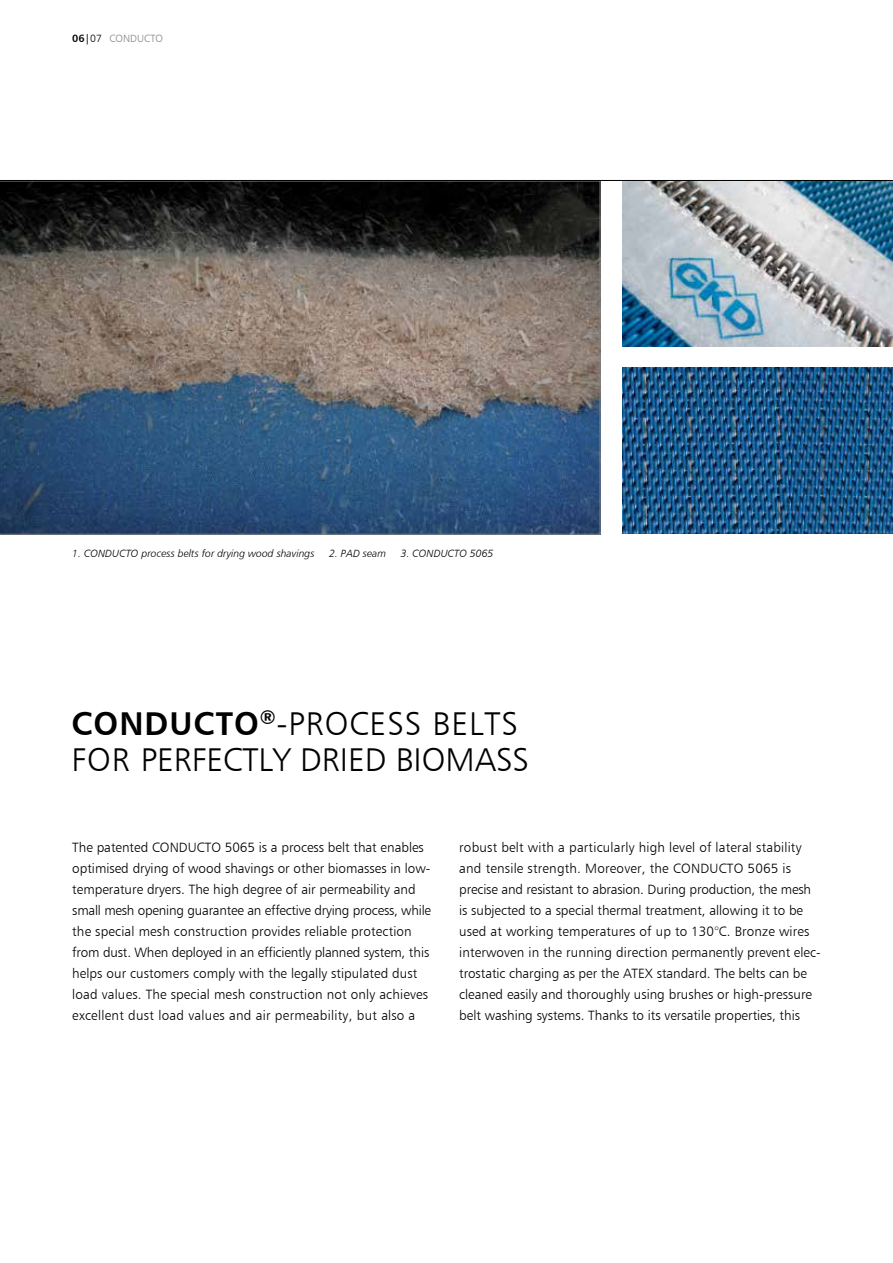
<style>
.page{position:relative;width:893px;height:1263px;background:#fff}
.page>*{position:absolute;margin:0;border:0;box-sizing:border-box;transform-origin:0 0}
.t1{font:33px/36px "Humanist 777 BT Light B";color:#000}
.t2{font:13.5px/21px "Humanist 777 BT Light B";color:#000}
.t3{font:10.5px "Humanist 777 BT Light Italic B";color:#000}
.t4{font:10.5px "Humanist 777 BT Light B";color:#828487}
.s1{font-family:"Humanist 777 BT Bold B";color:#000}
.s2{font-family:"Humanist 777 BT Roman B";color:#000}
.s3{color:#000}
.s4{font-family:"Humanist 777 BT Bold B"}
</style>
<div class="page">
<img style="left:623px;top:181px;width:270px;height:166px">
<svg style="left:0;top:181px;width:600px;height:353px;background:#505964"></svg>
<img style="left:623px;top:368px;width:270px;height:166px">
<hr style="left:0;top:180px;width:893px;height:1px;background:#000">
<p class="t4" style="left:72px;top:32px;width:92px"><span class="s1">06</span><span class="s2">|</span><span class="s3">07</span> CONDUCTO</p>
<p class="t3" style="left:72px;top:546px;width:244px">1. CONDUCTO process belts for drying wood shavings</p>
<p class="t3" style="left:329px;top:546px;width:58px">2. PAD seam</p>
<p class="t3" style="left:401px;top:546px;width:94px">3. CONDUCTO 5065</p>
<h1 class="t1" style="left:71px;top:705px;width:459px"><span class="s4">CONDUCTO</span><sup>®</sup>-PROCESS BELTS<br>FOR PERFECTLY DRIED BIOMASS</h1>
<p class="t2" style="left:72px;top:837px;width:360px">The patented CONDUCTO 5065 is a process belt that enables optimised drying of wood shavings or other biomasses in low&shy;temperature dryers. The high degree of air permeability and small mesh opening guarantee an effective drying process, while the special mesh construction provides reliable protection from dust. When deployed in an efficiently planned system, this helps our customers comply with the legally stipulated dust load values. The special mesh construction not only achieves excellent dust load values and air permeability, but also a</p>
<p class="t2" style="left:459px;top:837px;width:363px">robust belt with a particularly high level of lateral stability and tensile strength. Moreover, the CONDUCTO 5065 is precise and resistant to abrasion. During production, the mesh is subjected to a special thermal treatment, allowing it to be used at working temperatures of up to 130°C. Bronze wires interwoven in the running direction permanently prevent elec&shy;trostatic charging as per the ATEX standard. The belts can be cleaned easily and thoroughly using brushes or high-pressure belt washing systems. Thanks to its versatile properties, this</p>
</div>
